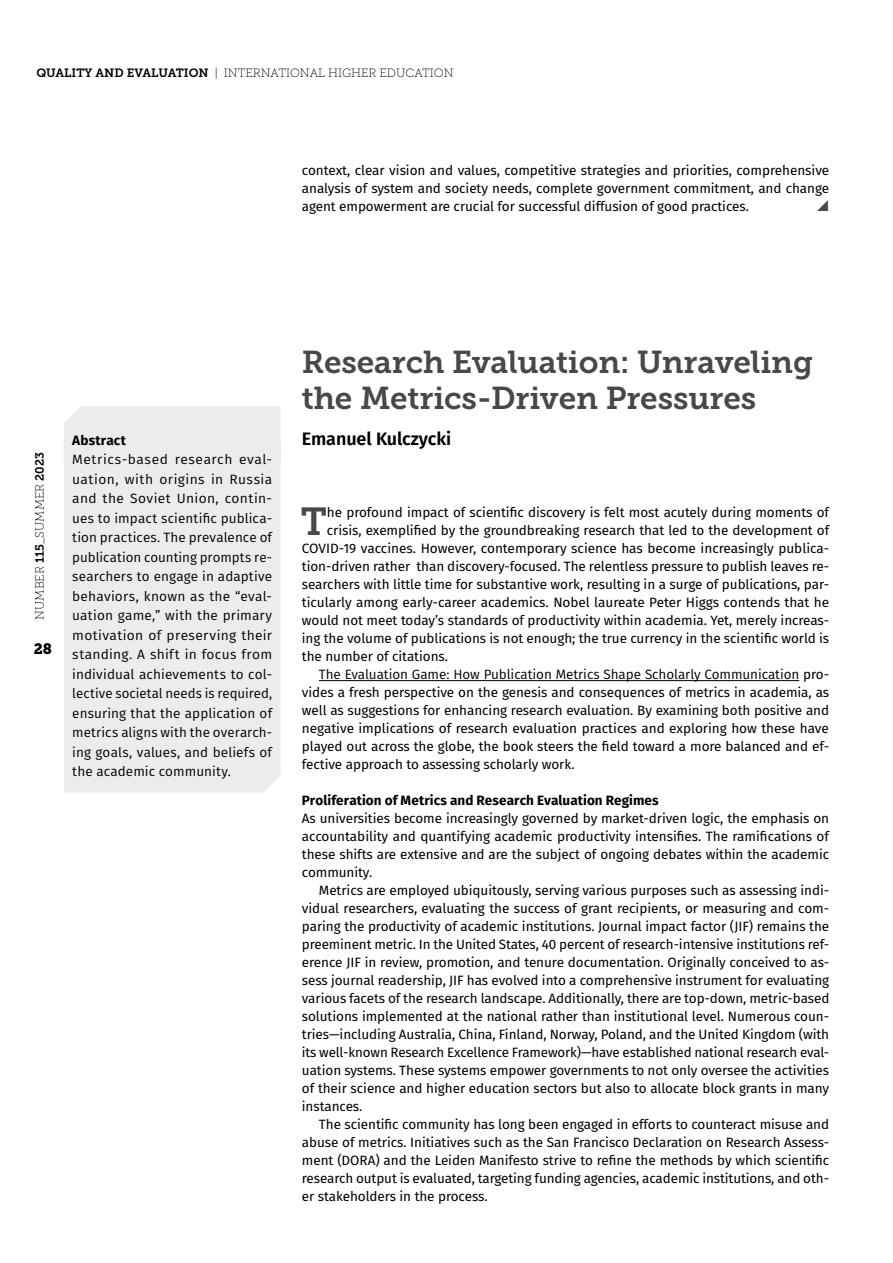
<style>
.page{position:relative;width:893px;height:1263px;background:#fff}
.page>*{position:absolute;margin:0;border:0;box-sizing:border-box;transform-origin:0 0}
.t1{font:38.85px "Museo Slab 700";color:#484847}
.t2{font:31.5px/36px "Museo Slab 700";letter-spacing:-.005em;color:#484847}
.t3{font:600 18px "Fira Sans";letter-spacing:-.005em;color:#000}
.t4{font:15px "Museo Slab 900";color:#000}
.t5{font:13.5px/18px "Fira Sans";letter-spacing:-.005em;color:#000;text-align:justify}
.t6{font:13.5px/19.5px "Fira Sans";letter-spacing:-.005em;color:#000;text-align:justify}
.t7{font:700 13.5px "Fira Sans";letter-spacing:.005em;color:#000}
.t8{font:12px "Museo Slab 100";color:#000}
.s1{font-family:"Museo Slab 700"}
.s2{font-style:inherit}
</style>
<div class="page">
<hr style="left:319px;top:680px;width:480px;height:1px;background:#000">
<div style="left:64px;top:406px;width:217px;height:37px;background:#ececec"></div>
<div style="left:64px;top:443px;width:217px;height:349px;background:#ececec"></div>
<p class="t8" style="left:36px;top:66px;width:419px"><span class="s1">QUALITY AND EVALUATION</span> | INTERNATIONAL HIGHER EDUCATION</p>
<p class="t5" style="left:302px;top:161px;width:529px">context, clear vision and values, competitive strategies and priorities, comprehensive analysis of system and society needs, complete government commitment, and change agent empowerment are crucial for successful diffusion of good practices.</p>
<p class="t8" style="left:33px;top:620px;width:169px;rotate:-90deg">NUMBER <span class="s1">115</span>_Summer <span class="s1">2023</span></p>
<p class="t4" style="left:34px;top:640px;width:20px">28</p>
<p class="t7" style="left:72px;top:428px;width:55px">Abstract</p>
<p class="t6" style="left:72px;top:449px;width:201px">Metrics-based research eval&shy;uation, with origins in Russia and the Soviet Union, contin&shy;ues to impact scientific publica&shy;tion practices. The prevalence of publication counting prompts re&shy;searchers to engage in adaptive behaviors, known as the “eval&shy;uation game,” with the primary motivation of preserving their standing. A shift in focus from individual achievements to col&shy;lective societal needs is required, ensuring that the application of metrics aligns with the overarch&shy;ing goals, values, and beliefs of the academic community.</p>
<h2 class="t2" style="left:302px;top:344px;width:513px">Research Evaluation: Unraveling the Metrics-Driven Pressures</h2>
<h3 class="t3" style="left:302px;top:424px;width:151px">Emanuel Kulczycki</h3>
<h1 class="t1" style="left:301px;top:500px;width:28px">T</h1>
<p class="t5" style="left:327px;top:503px;width:504px">he profound impact of scientific discovery is felt most acutely during moments of</p>
<p class="t5" style="left:327px;top:521px;width:504px">crisis, exemplified by the groundbreaking research that led to the development of</p>
<p class="t5" style="left:302px;top:539px;width:529px">COVID-19 vaccines. However, contemporary science has become increasingly publica-</p>
<p class="t5" style="left:302px;top:557px;width:529px">tion-driven rather than discovery-focused. The relentless pressure to publish leaves re-</p>
<p class="t5" style="left:302px;top:575px;width:529px">searchers with little time for substantive work, resulting in a surge of publications, par-</p>
<p class="t5" style="left:302px;top:593px;width:529px">ticularly among early-career academics. Nobel laureate Peter Higgs contends that he</p>
<p class="t5" style="left:302px;top:611px;width:529px">would not meet today’s standards of productivity within academia. Yet, merely increas-</p>
<p class="t5" style="left:302px;top:629px;width:529px">ing the volume of publications is not enough; the true currency in the scientific world is</p>
<p class="t5" style="left:302px;top:647px;width:148px">the number of citations.</p>
<p class="t6" style="left:319px;top:664px;width:512px">The Evaluation Game: How Publication Metrics Shape Scholarly Communication <span class="s2">pro-</span></p>
<p class="t5" style="left:302px;top:683px;width:529px">vides a fresh perspective on the genesis and consequences of metrics in academia, as</p>
<p class="t5" style="left:302px;top:701px;width:529px">well as suggestions for enhancing research evaluation. By examining both positive and</p>
<p class="t5" style="left:302px;top:719px;width:528px">negative implications of research evaluation practices and exploring how these have</p>
<p class="t5" style="left:302px;top:737px;width:529px">played out across the globe, the book steers the field toward a more balanced and ef-</p>
<p class="t5" style="left:302px;top:755px;width:274px">fective approach to assessing scholarly work.</p>
<p class="t7" style="left:302px;top:789px;width:358px">Proliferation of Metrics and Research Evaluation Regimes</p>
<p class="t5" style="left:302px;top:809px;width:529px">As universities become increasingly governed by market-driven logic, the emphasis on accountability and quantifying academic productivity intensifies. The ramifications of these shifts are extensive and are the subject of ongoing debates within the academic community.</p>
<p class="t5" style="left:302px;top:881px;width:529px;text-indent:17px">Metrics are employed ubiquitously, serving various purposes such as assessing indi&shy;vidual researchers, evaluating the success of grant recipients, or measuring and com&shy;paring the productivity of academic institutions. Journal impact factor (JIF) remains the preeminent metric. In the United States, 40 percent of research-intensive institutions ref&shy;erence JIF in review, promotion, and tenure documentation. Originally conceived to as&shy;sess journal readership, JIF has evolved into a comprehensive instrument for evaluating various facets of the research landscape. Additionally, there are top-down, metric-based solutions implemented at the national rather than institutional level. Numerous coun&shy;tries—including Australia, China, Finland, Norway, Poland, and the United Kingdom (with its well-known Research Excellence Framework)—have established national research eval&shy;uation systems. These systems empower governments to not only oversee the activities of their science and higher education sectors but also to allocate block grants in many instances.</p>
<p class="t5" style="left:302px;top:1115px;width:529px;text-indent:17px">The scientific community has long been engaged in efforts to counteract misuse and abuse of metrics. Initiatives such as the San Francisco Declaration on Research Assess&shy;ment (DORA) and the Leiden Manifesto strive to refine the methods by which scientific research output is evaluated, targeting funding agencies, academic institutions, and oth&shy;er stakeholders in the process.</p>
</div>
